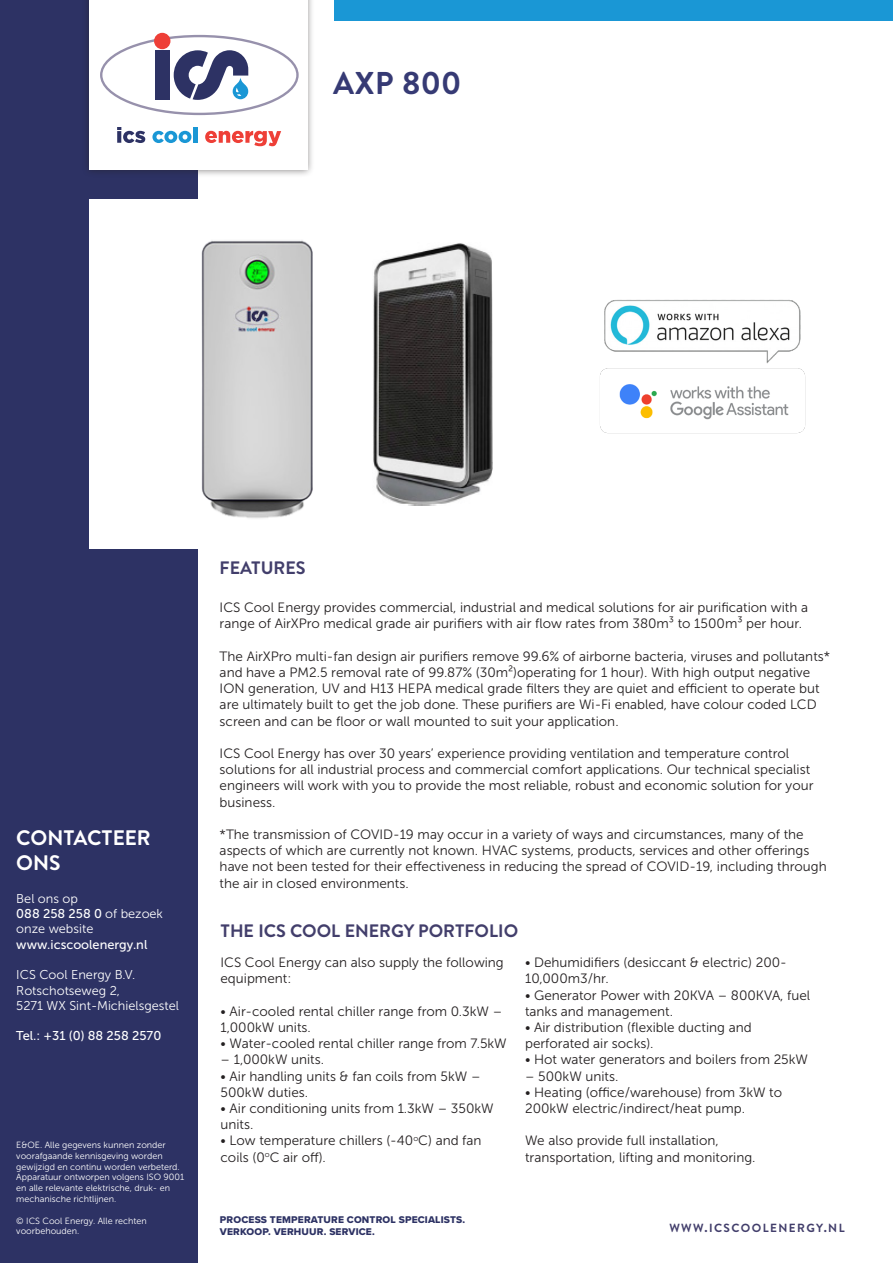
<style>
.page{position:relative;width:893px;height:1263px;background:#fff}
.page>*{position:absolute;margin:0;border:0;box-sizing:border-box;transform-origin:0 0}
.BRANDON_TABLE_TEXT{font:700 31.5px "Brandon Text";letter-spacing:.01em;color:#363a74}
.t1{font:700 21px/25.2px "Brandon Text";color:#fff}
.t2{font:700 18px "Brandon Text";color:#423e6b}
.t3{font:13.5px/16.2px "Museo Sans 300";color:#231f20}
.t4{font:12.75px/15.3px "Museo Sans 300";color:#fff}
.t5{font:12.75px "Museo Sans 500";color:#fff}
.t6{font:700 11.85px "Brandon Text";letter-spacing:.12em;color:#423e6b}
.t7{font:10.2px/12.1px "Proxima Nova A Extrabld";letter-spacing:.015em;color:#2d3264}
.t8{font:9px/10.8px "Museo Sans 300";color:#fff}
.s1{font-family:"Museo Sans 300"}
</style>
<div class="page">
<div style="left:0;top:0;width:198px;height:1263px;background:#2d3264"></div>
<div style="left:81px;top:0;width:234px;height:178px;background:#231f20;opacity:.55"></div>
<div style="left:89px;top:0;width:218px;height:170px;background:#fff"></div>
<div style="left:154px;top:33px;width:16px;height:16px;background:#ee3f37;border-radius:50%"></div>
<svg style="left:100px;top:35px;width:199px;height:80px"></svg>
<svg style="left:117px;top:127px;width:28px;height:16px"></svg>
<svg style="left:152px;top:131px;width:39px;height:12px"></svg>
<hr style="left:193px;top:127px;width:4px;height:16px;background:#1a97d5">
<svg style="left:205px;top:131px;width:76px;height:15px"></svg>
<div style="left:335px;top:0;width:558px;height:21px;background:#1a97d5"></div>
<img style="left:89px;top:199px;width:224px;height:350px">
<img style="left:373px;top:243px;width:120px;height:263px">
<img style="left:604px;top:299px;width:197px;height:53px">
<img style="left:600px;top:352px;width:206px;height:82px">
<p class="BRANDON_TABLE_TEXT" style="left:333px;top:61px;width:129px">AXP 800</p>
<h2 class="t1" style="left:16px;top:825px;width:136px">CONTACTEER<br>ONS</h2>
<p class="t4" style="left:16px;top:891px;width:63px">Bel ons op</p>
<p class="t5" style="left:16px;top:907px;width:148px">088 258 258 0 <span class="s1">of bezoek</span></p>
<p class="t4" style="left:16px;top:921px;width:79px">onze website</p>
<p class="t5" style="left:16px;top:937px;width:133px">www.icscoolenergy.nl</p>
<p class="t4" style="left:16px;top:967px;width:164px">ICS Cool Energy B.V.<br>Rotschotseweg 2,<br>5271 WX Sint-Michielsgestel</p>
<p class="t5" style="left:16px;top:1029px;width:146px">Tel.: +31 (0) 88 258 2570</p>
<p class="t8" style="left:16px;top:1139px;width:169px">E&amp;OE. Alle gegevens kunnen zonder voorafgaande kennisgeving worden gewijzigd en continu worden verbeterd.<br>Apparatuur ontworpen volgens ISO 9001 en alle relevante elektrische, druk- en mechanische richtlijnen.</p>
<p class="t8" style="left:16px;top:1215px;width:132px">© ICS Cool Energy. Alle rechten voorbehouden.</p>
<p class="t2" style="left:220px;top:556px;width:87px">FEATURES</p>
<p class="t3" style="left:220px;top:599px;width:590px">ICS Cool Energy provides commercial, industrial and medical solutions for air purification with a range of AirXPro medical grade air purifiers with air flow rates from 380m³ to 1500m³ per hour.</p>
<p class="t3" style="left:220px;top:648px;width:612px">The AirXPro multi-fan design air purifiers remove 99.6% of airborne bacteria, viruses and pollutants* and have a PM2.5 removal rate of 99.87% (30m²)operating for 1 hour). With high output negative ION generation, UV and H13 HEPA medical grade filters they are quiet and efficient to operate but are ultimately built to get the job done. These purifiers are Wi-Fi enabled, have colour coded LCD screen and can be floor or wall mounted to suit your application.</p>
<p class="t3" style="left:220px;top:745px;width:595px">ICS Cool Energy has over 30 years’ experience providing ventilation and temperature control solutions for all industrial process and commercial comfort applications. Our technical specialist engineers will work with you to provide the most reliable, robust and economic solution for your business.</p>
<p class="t3" style="left:220px;top:826px;width:609px">*The transmission of COVID-19 may occur in a variety of ways and circumstances, many of the aspects of which are currently not known. HVAC systems, products, services and other offerings have not been tested for their effectiveness in reducing the spread of COVID-19, including through the air in closed environments.</p>
<p class="t2" style="left:221px;top:918px;width:299px">THE ICS COOL ENERGY PORTFOLIO</p>
<p class="t3" style="left:221px;top:954px;width:285px">ICS Cool Energy can also supply the following equipment:</p>
<p class="t3" style="left:221px;top:1003px;width:283px">• Air-cooled rental chiller range from 0.3kW –<br>1,000kW units.</p>
<p class="t3" style="left:221px;top:1035px;width:288px">• Water-cooled rental chiller range from 7.5kW</p>
<p class="t3" style="left:221px;top:1052px;width:105px">– 1,000kW units.</p>
<p class="t3" style="left:221px;top:1068px;width:262px">• Air handling units &amp; fan coils from 5kW –<br>500kW duties.</p>
<p class="t3" style="left:221px;top:1100px;width:275px">• Air conditioning units from 1.3kW – 350kW units.</p>
<p class="t3" style="left:221px;top:1133px;width:263px">• Low temperature chillers (-40<sup>o</sup>C) and fan coils (0<sup>o</sup>C air off).</p>
<p class="t3" style="left:525px;top:954px;width:263px">• Dehumidifiers (desiccant &amp; electric) 200-<br>10,000m3/hr.</p>
<p class="t3" style="left:525px;top:987px;width:287px">• Generator Power with 20KVA – 800KVA, fuel tanks and management.</p>
<p class="t3" style="left:525px;top:1019px;width:228px">• Air distribution (flexible ducting and perforated air socks).</p>
<p class="t3" style="left:525px;top:1052px;width:285px">• Hot water generators and boilers from 25kW</p>
<p class="t3" style="left:525px;top:1068px;width:95px">– 500kW units.</p>
<p class="t3" style="left:525px;top:1084px;width:259px">• Heating (office/warehouse) from 3kW to<br>200kW electric/indirect/heat pump.</p>
<p class="t3" style="left:525px;top:1133px;width:232px">We also provide full installation, transportation, lifting and monitoring.</p>
<p class="t7" style="left:220px;top:1213px;width:247px">PROCESS TEMPERATURE CONTROL SPECIALISTS.<br>VERKOOP. VERHUUR. SERVICE.</p>
<p class="t6" style="left:669px;top:1220px;width:177px">WWW.ICSCOOLENERGY.NL</p>
</div>
